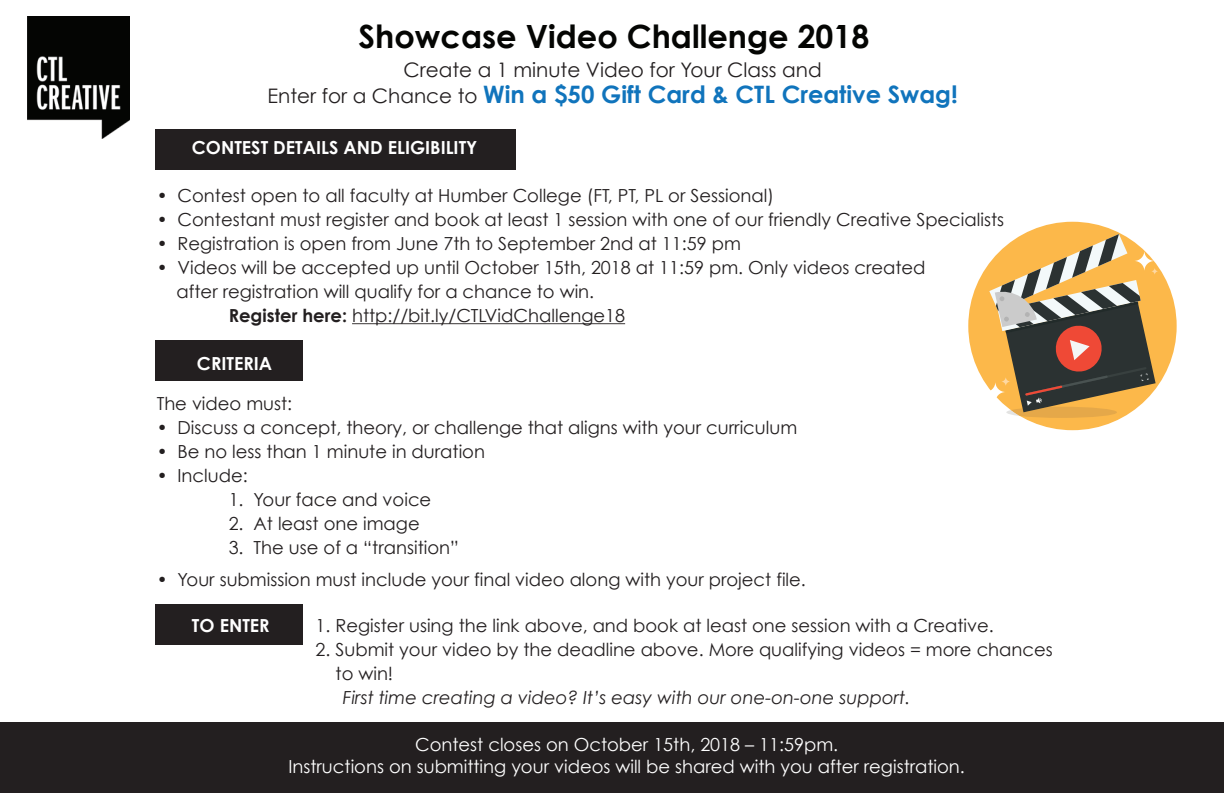
<style>
.page{position:relative;width:1224px;height:793px;background:#fff}
.page>*{position:absolute;margin:0;border:0;box-sizing:border-box;transform-origin:0 0}
.t1{font:700 32px "Century Gothic";color:#040503}
.t2{font:700 24px "Century Gothic";color:#1074bc}
.t3{font:20px "Century Gothic";color:#231f20}
.t4{font:18px/24px "Century Gothic";color:#231f20}
.t5{font:18px/22px "Century Gothic";color:#fff;text-align:center}
.t6{font:italic 18px "Century Gothic";color:#231f20}
.t7{font:700 18px "Century Gothic";color:#fff}
.s1{font-weight:400;font-size:20px;color:#231f20}
.s2{font-weight:700}
</style>
<div class="page">
<img style="left:27px;top:16px;width:103px;height:122px">
<div style="left:0;top:722px;width:1224px;height:71px;background:#231f20"></div>
<div style="left:155px;top:340px;width:148px;height:40px;background:#231f20"></div>
<div style="left:155px;top:604px;width:148px;height:41px;background:#231f20"></div>
<div style="left:155px;top:130px;width:361px;height:40px;background:#231f20"></div>
<svg style="left:352px;top:323px;width:273px;height:1px"></svg>
<div style="left:968px;top:222px;width:209px;height:208px;background:#fcb84a;border-radius:50%"></div>
<svg style="left:989px;top:234px;width:167px;height:184px"></svg>
<h1 class="t1" style="left:359px;top:12px;width:512px">Showcase Video Challenge 2018</h1>
<p class="t3" style="left:404px;top:56px;width:420px">Create a 1 minute Video for Your Class and</p>
<h2 class="t2" style="left:268px;top:76px;width:692px"><span class="s1">Enter for a Chance to</span> Win a $50 Gift Card &amp; CTL Creative Swag!</h2>
<p class="t7" style="left:192px;top:134px;width:287px">CONTEST DETAILS AND ELIGIBILITY</p>
<p class="t4" style="left:157px;top:183px;width:619px">• Contest open to all faculty at Humber College (FT, PT, PL or Sessional)</p>
<p class="t4" style="left:157px;top:207px;width:849px">• Contestant must register and book at least 1 session with one of our friendly Creative Specialists</p>
<p class="t4" style="left:157px;top:231px;width:586px">• Registration is open from June 7th to September 2nd at 11:59 pm</p>
<p class="t4" style="left:157px;top:255px;width:770px">• Videos will be accepted up until October 15th, 2018 at 11:59 pm. Only videos created</p>
<p class="t4" style="left:177px;top:279px;width:419px">after registration will qualify for a chance to win.</p>
<p class="t4" style="left:229px;top:303px;width:398px"><span class="s2">Register here:</span> http://bit.ly/CTLVidChallenge18</p>
<p class="t7" style="left:197px;top:350px;width:77px">CRITERIA</p>
<p class="t4" style="left:157px;top:391px;width:137px">The video must:</p>
<p class="t4" style="left:157px;top:415px;width:642px">• Discuss a concept, theory, or challenge that aligns with your curriculum</p>
<p class="t4" style="left:157px;top:439px;width:330px">• Be no less than 1 minute in duration</p>
<p class="t4" style="left:157px;top:463px;width:93px">• Include:</p>
<p class="t4" style="left:229px;top:487px;width:204px">1. Your face and voice</p>
<p class="t4" style="left:229px;top:511px;width:193px">2. At least one image</p>
<p class="t4" style="left:229px;top:535px;width:232px">3. The use of a “transition”</p>
<p class="t4" style="left:157px;top:567px;width:651px">• Your submission must include your final video along with your project file.</p>
<p class="t7" style="left:192px;top:612px;width:79px">TO ENTER</p>
<p class="t4" style="left:316px;top:613px;width:680px">1. Register using the link above, and book at least one session with a Creative.</p>
<p class="t4" style="left:336px;top:637px;width:719px;text-indent:-20px">2. Submit your video by the deadline above. More qualifying videos = more chances to win!</p>
<p class="t6" style="left:343px;top:685px;width:569px">First time creating a video? It’s easy with our one-on-one support.</p>
<p class="t5" style="left:288px;top:732px;width:678px">Contest closes on October 15th, 2018 – 11:59pm.<br>Instructions on submitting your videos will be shared with you after registration.</p>
</div>
